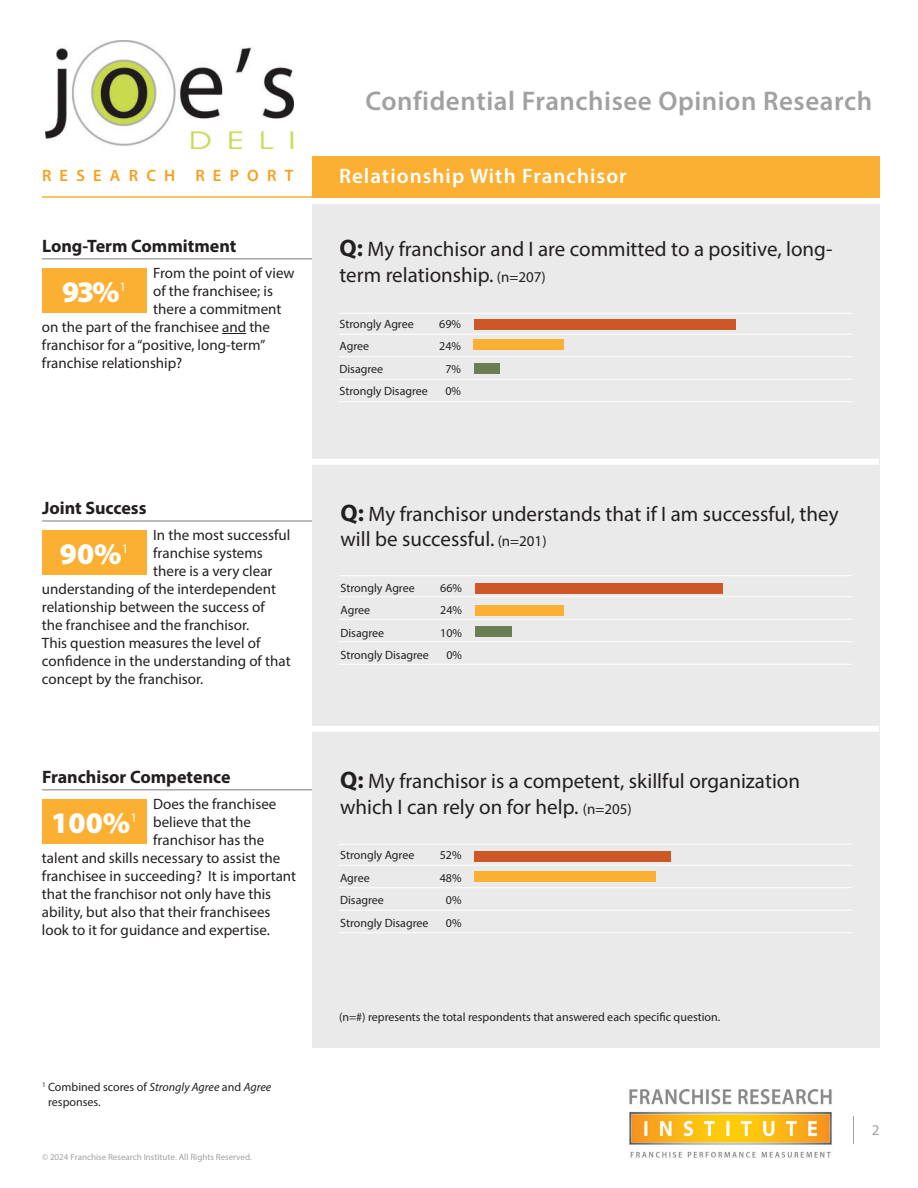
<style>
.page{position:relative;width:918px;height:1188px;background:#fff}
.page>*{position:absolute;margin:0;border:0;box-sizing:border-box;transform-origin:0 0}
.t1{font:900 30px "Myriad Pro";color:#fff}
.t2{font:600 27px "Myriad Pro";letter-spacing:.02em;color:#a1a1a2}
.t3{font:21px/25.2px "Myriad Pro";color:#231f20}
.t4{font:600 21px "Myriad Pro";letter-spacing:.05em;color:#fff}
.t5{font:700 18px "Myriad Pro";color:#231f20}
.t6{font:600 16.5px "Myriad Pro";letter-spacing:.5em;color:#f6a01b}
.t7{font:15px "Myriad Pro";color:#231f20}
.t8{font:15px "Myriad Pro";color:#a1a1a2}
.t9{font:13.05px "Myriad Pro";color:#fff}
.t10{font:12px/14.4px "Myriad Pro";color:#231f20}
.t11{font:9px "Myriad Pro";color:#a1a1a2}
.s1{font-style:italic}
.s2{font-weight:700;font-size:24px}
.s3{font-size:15px}
</style>
<div class="page">
<div style="left:312px;top:156px;width:567px;height:42px;background:#fbb033"></div>
<div style="left:312px;top:204px;width:567px;height:844px;background:#eaeaea"></div>
<svg style="left:222px;top:333px;width:24px;height:1px"></svg>
<hr style="left:42px;top:258px;width:270px;height:1px;background:#797b79">
<div style="left:42px;top:268px;width:104px;height:44px;background:#fbb033"></div>
<hr style="left:42px;top:521px;width:270px;height:1px;background:#797b79">
<div style="left:42px;top:530px;width:104px;height:45px;background:#fbb033"></div>
<hr style="left:42px;top:789px;width:270px;height:1px;background:#797b79">
<div style="left:42px;top:799px;width:104px;height:44px;background:#fbb033"></div>
<hr style="left:339px;top:313px;width:513px;height:1px;background:#fff">
<hr style="left:339px;top:334px;width:513px;height:1px;background:#fff">
<hr style="left:339px;top:356px;width:513px;height:1px;background:#fff">
<hr style="left:339px;top:379px;width:513px;height:1px;background:#fff">
<hr style="left:339px;top:401px;width:513px;height:1px;background:#fff">
<hr style="left:339px;top:575px;width:513px;height:1px;background:#fff">
<hr style="left:339px;top:596px;width:513px;height:1px;background:#fff">
<hr style="left:339px;top:619px;width:513px;height:1px;background:#fff">
<hr style="left:339px;top:641px;width:513px;height:1px;background:#fff">
<hr style="left:339px;top:664px;width:513px;height:1px;background:#fff">
<hr style="left:339px;top:844px;width:513px;height:1px;background:#fff">
<hr style="left:339px;top:865px;width:513px;height:1px;background:#fff">
<hr style="left:339px;top:887px;width:513px;height:1px;background:#fff">
<hr style="left:339px;top:910px;width:513px;height:1px;background:#fff">
<hr style="left:339px;top:932px;width:513px;height:1px;background:#fff">
<div style="left:42px;top:459px;width:837px;height:6px;background:#fff"></div>
<div style="left:42px;top:726px;width:837px;height:6px;background:#fff"></div>
<hr style="left:42px;top:196px;width:270px;height:2px;background:#fbb033">
<div style="left:474px;top:319px;width:261px;height:11px;background:#cc5828"></div>
<div style="left:474px;top:339px;width:90px;height:11px;background:#fbb033"></div>
<div style="left:475px;top:363px;width:25px;height:10px;background:#6b7e53"></div>
<div style="left:476px;top:605px;width:88px;height:11px;background:#fbb033"></div>
<div style="left:476px;top:583px;width:247px;height:11px;background:#cc5828"></div>
<div style="left:476px;top:626px;width:36px;height:11px;background:#6b7e53"></div>
<div style="left:474px;top:851px;width:197px;height:10px;background:#cc5828"></div>
<div style="left:474px;top:871px;width:182px;height:11px;background:#fbb033"></div>
<svg style="left:853px;top:1116px;width:1px;height:28px"></svg>
<img style="left:629px;top:1089px;width:203px;height:69px">
<img style="left:46px;top:41px;width:247px;height:108px">
<p class="t6" style="left:42px;top:169px;width:253px">RESEARCH REPORT</p>
<p class="t5" style="left:42px;top:239px;width:196px">Long-Term Commitment</p>
<h1 class="t1" style="left:62px;top:274px;width:59px">93%</h1>
<p class="t9" style="left:120px;top:282px;width:8px">1</p>
<p class="t7" style="left:153px;top:267px;width:143px">From the point of view</p>
<p class="t7" style="left:153px;top:285px;width:121px">of the franchisee; is</p>
<p class="t7" style="left:153px;top:303px;width:130px">there a commitment</p>
<p class="t7" style="left:42px;top:321px;width:230px">on the part of the franchisee and the</p>
<p class="t7" style="left:42px;top:339px;width:225px">franchisor for a “positive, long-term”</p>
<p class="t7" style="left:42px;top:357px;width:142px">franchise relationship?</p>
<p class="t5" style="left:42px;top:501px;width:106px">Joint Success</p>
<h1 class="t1" style="left:60px;top:536px;width:63px">90%</h1>
<p class="t9" style="left:122px;top:544px;width:8px">1</p>
<p class="t7" style="left:153px;top:529px;width:139px">In the most successful</p>
<p class="t7" style="left:153px;top:547px;width:111px">franchise systems</p>
<p class="t7" style="left:153px;top:565px;width:121px">there is a very clear</p>
<p class="t7" style="left:42px;top:583px;width:236px">understanding of the interdependent</p>
<p class="t7" style="left:42px;top:601px;width:224px">relationship between the success of</p>
<p class="t7" style="left:42px;top:619px;width:209px">the franchisee and the franchisor.</p>
<p class="t7" style="left:42px;top:637px;width:220px">This question measures the level of</p>
<p class="t7" style="left:42px;top:655px;width:250px">confidence in the understanding of that</p>
<p class="t7" style="left:42px;top:673px;width:163px">concept by the franchisor.</p>
<p class="t5" style="left:42px;top:770px;width:190px">Franchisor Competence</p>
<h1 class="t1" style="left:51px;top:805px;width:81px">100%</h1>
<p class="t9" style="left:130px;top:813px;width:8px">1</p>
<p class="t7" style="left:153px;top:798px;width:125px">Does the franchisee</p>
<p class="t7" style="left:153px;top:816px;width:99px">believe that the</p>
<p class="t7" style="left:153px;top:834px;width:113px">franchisor has the</p>
<p class="t7" style="left:42px;top:852px;width:240px">talent and skills necessary to assist the</p>
<p class="t7" style="left:42px;top:870px;width:256px">franchisee in succeeding? It is important</p>
<p class="t7" style="left:42px;top:888px;width:231px">that the franchisor not only have this</p>
<p class="t7" style="left:42px;top:906px;width:230px">ability, but also that their franchisees</p>
<p class="t7" style="left:42px;top:924px;width:229px">look to it for guidance and expertise.</p>
<p class="t10" style="left:48px;top:1081px;width:225px;text-indent:-6px"><sup>1</sup> Combined scores of <span class="s1">Strongly Agree</span> and <span class="s1">Agree </span>responses.</p>
<p class="t11" style="left:42px;top:1153px;width:212px">© 2024 Franchise Research Institute. All Rights Reserved.</p>
<h2 class="t2" style="left:365px;top:90px;width:508px">Confidential Franchisee Opinion Research</h2>
<h3 class="t4" style="left:339px;top:168px;width:289px">Relationship With Franchisor</h3>
<h3 class="t3" style="left:339px;top:238px;width:494px"><span class="s2">Q:</span> My franchisor and I are committed to a positive, long&shy;term relationship. <span class="s3">(n=207)</span></h3>
<p class="t10" style="left:340px;top:317px;width:76px">Strongly Agree</p>
<p class="t10" style="left:439px;top:317px;width:23px">69%</p>
<p class="t10" style="left:340px;top:340px;width:31px">Agree</p>
<p class="t10" style="left:439px;top:340px;width:23px">24%</p>
<p class="t10" style="left:340px;top:362px;width:45px">Disagree</p>
<p class="t10" style="left:445px;top:362px;width:17px">7%</p>
<p class="t10" style="left:340px;top:385px;width:90px">Strongly Disagree</p>
<p class="t10" style="left:445px;top:385px;width:17px">0%</p>
<h3 class="t3" style="left:340px;top:502px;width:500px"><span class="s2">Q:</span> My franchisor understands that if I am successful, they will be successful. <span class="s3">(n=201)</span></h3>
<p class="t10" style="left:341px;top:581px;width:76px">Strongly Agree</p>
<p class="t10" style="left:440px;top:581px;width:23px">66%</p>
<p class="t10" style="left:341px;top:604px;width:31px">Agree</p>
<p class="t10" style="left:440px;top:604px;width:23px">24%</p>
<p class="t10" style="left:341px;top:626px;width:45px">Disagree</p>
<p class="t10" style="left:440px;top:626px;width:23px">10%</p>
<p class="t10" style="left:341px;top:649px;width:90px">Strongly Disagree</p>
<p class="t10" style="left:446px;top:649px;width:17px">0%</p>
<h3 class="t3" style="left:340px;top:770px;width:462px"><span class="s2">Q:</span> My franchisor is a competent, skillful organization which I can rely on for help. <span class="s3">(n=205)</span></h3>
<p class="t10" style="left:340px;top:849px;width:76px">Strongly Agree</p>
<p class="t10" style="left:440px;top:849px;width:23px">52%</p>
<p class="t10" style="left:340px;top:871px;width:31px">Agree</p>
<p class="t10" style="left:440px;top:871px;width:23px">48%</p>
<p class="t10" style="left:340px;top:894px;width:45px">Disagree</p>
<p class="t10" style="left:446px;top:894px;width:17px">0%</p>
<p class="t10" style="left:340px;top:916px;width:90px">Strongly Disagree</p>
<p class="t10" style="left:446px;top:916px;width:17px">0%</p>
<p class="t10" style="left:339px;top:1011px;width:383px">(n=#) represents the total respondents that answered each specific question.</p>
<p class="t8" style="left:872px;top:1125px;width:9px">2</p>
</div>
